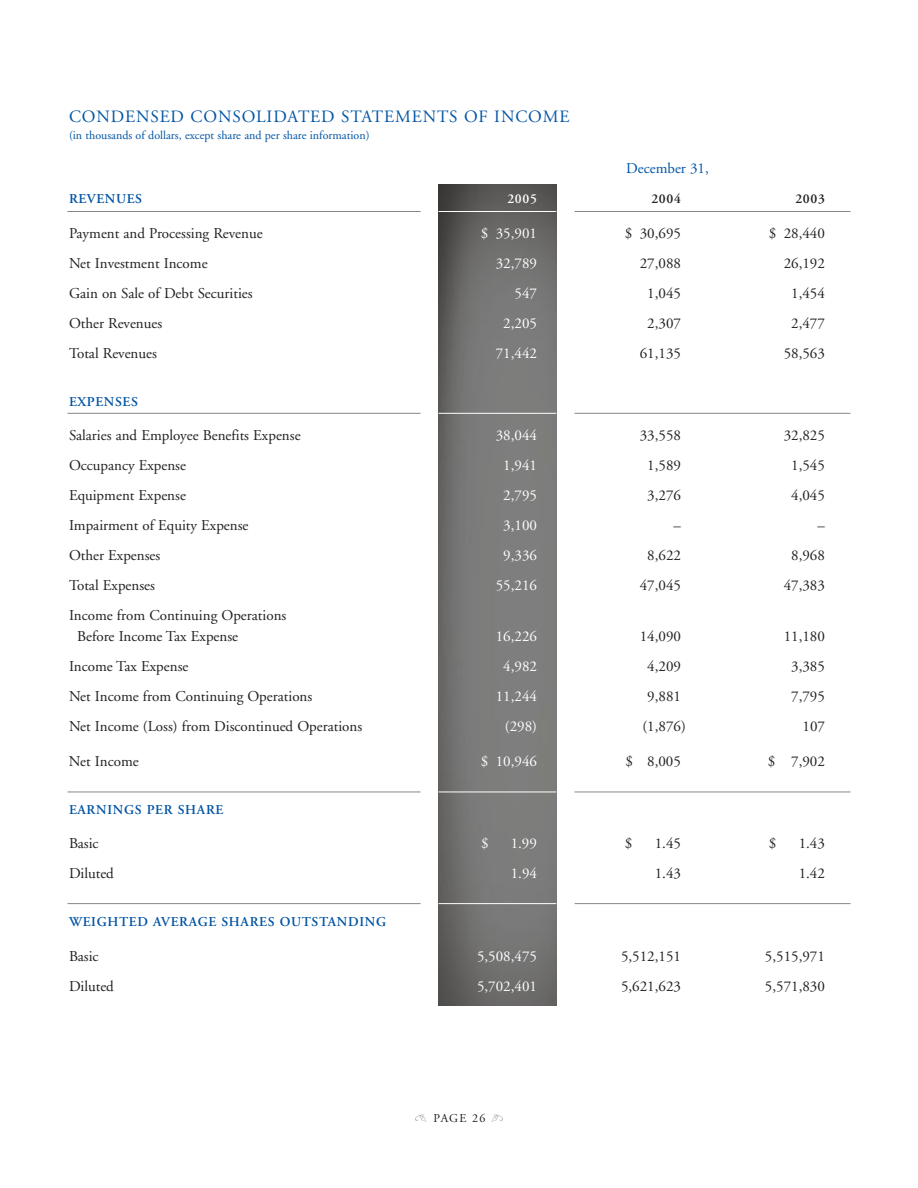
<style>
.page{position:relative;width:918px;height:1188px;background:#fff}
.page>*{position:absolute;margin:0;border:0;box-sizing:border-box;transform-origin:0 0}
.t1{font:17.25px "Adobe Garamond";letter-spacing:.05em;color:#0054a4}
.t2{font:15px/21px "Adobe Garamond";color:#231f20}
.t3{font:15px "Adobe Garamond";color:#fff}
.t4{font:15px "Adobe Garamond";color:#0054a4}
.t5{font:600 13.5px "Adobe Garamond";letter-spacing:.05em;color:#0054a4}
.t6{font:600 13.5px "Adobe Garamond";letter-spacing:.05em;color:#231f20}
.t7{font:600 13.5px "Adobe Garamond";color:#fff}
.t8{font:12px "Adobe Garamond";color:#0054a4}
.t9{font:12px "Adobe Garamond";letter-spacing:.095em;color:#231f20}
.s1{font-family:"Type Embellishments Two Plain";color:#848888}
</style>
<div class="page">
<img style="left:438px;top:185px;width:118px;height:820px">
<hr style="left:575px;top:211px;width:275px;height:1px;background:#848888">
<hr style="left:68px;top:211px;width:353px;height:1px;background:#848888">
<hr style="left:439px;top:211px;width:117px;height:1px;background:#fff">
<hr style="left:575px;top:413px;width:275px;height:1px;background:#848888">
<hr style="left:68px;top:413px;width:353px;height:1px;background:#848888">
<hr style="left:439px;top:413px;width:117px;height:1px;background:#fff">
<hr style="left:575px;top:792px;width:275px;height:1px;background:#848888">
<hr style="left:68px;top:792px;width:353px;height:1px;background:#848888">
<hr style="left:439px;top:792px;width:117px;height:1px;background:#fff">
<hr style="left:575px;top:903px;width:275px;height:1px;background:#848888">
<hr style="left:68px;top:903px;width:353px;height:1px;background:#848888">
<hr style="left:439px;top:903px;width:117px;height:1px;background:#fff">
<p class="t1" style="left:69px;top:110px;width:502px">CONDENSED CONSOLIDATED STATEMENTS OF INCOME</p>
<p class="t8" style="left:69px;top:130px;width:302px">(in thousands of dollars, except share and per share information)</p>
<p class="t4" style="left:626px;top:163px;width:84px">December 31,</p>
<p class="t5" style="left:69px;top:194px;width:75px">REVENUES</p>
<p class="t7" style="left:507px;top:194px;width:31px">2005</p>
<p class="t6" style="left:651px;top:194px;width:31px">2004</p>
<p class="t6" style="left:795px;top:194px;width:31px">2003</p>
<p class="t2" style="left:69px;top:224px;width:195px">Payment and Processing Revenue</p>
<p class="t3" style="left:481px;top:227px;width:58px">$ 35,901</p>
<p class="t2" style="left:625px;top:224px;width:58px">$ 30,695</p>
<p class="t2" style="left:769px;top:224px;width:58px">$ 28,440</p>
<p class="t2" style="left:69px;top:254px;width:140px">Net Investment Income</p>
<p class="t3" style="left:496px;top:257px;width:43px">32,789</p>
<p class="t2" style="left:640px;top:254px;width:43px">27,088</p>
<p class="t2" style="left:784px;top:254px;width:43px">26,192</p>
<p class="t2" style="left:69px;top:284px;width:185px">Gain on Sale of Debt Securities</p>
<p class="t3" style="left:514px;top:287px;width:24px">547</p>
<p class="t2" style="left:647px;top:284px;width:35px">1,045</p>
<p class="t2" style="left:791px;top:284px;width:35px">1,454</p>
<p class="t2" style="left:69px;top:314px;width:95px">Other Revenues</p>
<p class="t3" style="left:503px;top:317px;width:35px">2,205</p>
<p class="t2" style="left:647px;top:314px;width:35px">2,307</p>
<p class="t2" style="left:791px;top:314px;width:35px">2,477</p>
<p class="t2" style="left:69px;top:344px;width:89px">Total Revenues</p>
<p class="t3" style="left:496px;top:347px;width:43px">71,442</p>
<p class="t2" style="left:640px;top:344px;width:43px">61,135</p>
<p class="t2" style="left:784px;top:344px;width:43px">58,563</p>
<p class="t5" style="left:69px;top:396px;width:70px">EXPENSES</p>
<p class="t2" style="left:69px;top:427px;width:233px">Salaries and Employee Benefits Expense</p>
<p class="t3" style="left:496px;top:430px;width:43px">38,044</p>
<p class="t2" style="left:640px;top:427px;width:43px">33,558</p>
<p class="t2" style="left:784px;top:427px;width:43px">32,825</p>
<p class="t2" style="left:69px;top:457px;width:119px">Occupancy Expense</p>
<p class="t3" style="left:503px;top:460px;width:35px">1,941</p>
<p class="t2" style="left:647px;top:457px;width:35px">1,589</p>
<p class="t2" style="left:791px;top:457px;width:35px">1,545</p>
<p class="t2" style="left:69px;top:487px;width:118px">Equipment Expense</p>
<p class="t3" style="left:503px;top:490px;width:35px">2,795</p>
<p class="t2" style="left:647px;top:487px;width:35px">3,276</p>
<p class="t2" style="left:791px;top:487px;width:35px">4,045</p>
<p class="t2" style="left:69px;top:517px;width:181px">Impairment of Equity Expense</p>
<p class="t3" style="left:503px;top:520px;width:35px">3,100</p>
<p class="t2" style="left:674px;top:517px;width:9px">–</p>
<p class="t2" style="left:818px;top:517px;width:9px">–</p>
<p class="t2" style="left:69px;top:547px;width:93px">Other Expenses</p>
<p class="t3" style="left:503px;top:550px;width:35px">9,336</p>
<p class="t2" style="left:647px;top:547px;width:35px">8,622</p>
<p class="t2" style="left:791px;top:547px;width:35px">8,968</p>
<p class="t2" style="left:69px;top:577px;width:88px">Total Expenses</p>
<p class="t3" style="left:496px;top:580px;width:43px">55,216</p>
<p class="t2" style="left:640px;top:577px;width:43px">47,045</p>
<p class="t2" style="left:784px;top:577px;width:43px">47,383</p>
<p class="t2" style="left:77px;top:607px;width:211px;text-indent:-8px">Income from Continuing Operations<br>Before Income Tax Expense</p>
<p class="t3" style="left:496px;top:631px;width:43px">16,226</p>
<p class="t2" style="left:640px;top:628px;width:43px">14,090</p>
<p class="t2" style="left:784px;top:628px;width:43px">11,180</p>
<p class="t2" style="left:69px;top:658px;width:121px">Income Tax Expense</p>
<p class="t3" style="left:503px;top:661px;width:35px">4,982</p>
<p class="t2" style="left:647px;top:658px;width:35px">4,209</p>
<p class="t2" style="left:791px;top:658px;width:35px">3,385</p>
<p class="t2" style="left:69px;top:688px;width:245px">Net Income from Continuing Operations</p>
<p class="t3" style="left:496px;top:691px;width:43px">11,244</p>
<p class="t2" style="left:647px;top:688px;width:35px">9,881</p>
<p class="t2" style="left:791px;top:688px;width:35px">7,795</p>
<p class="t2" style="left:69px;top:718px;width:295px">Net Income (Loss) from Discontinued Operations</p>
<p class="t3" style="left:505px;top:721px;width:34px">(298)</p>
<p class="t2" style="left:642px;top:718px;width:45px">(1,876)</p>
<p class="t2" style="left:803px;top:718px;width:24px">107</p>
<p class="t2" style="left:69px;top:752px;width:71px">Net Income</p>
<p class="t3" style="left:481px;top:755px;width:58px">$ 10,946</p>
<p class="t2" style="left:626px;top:752px;width:57px">$ 8,005</p>
<p class="t2" style="left:768px;top:752px;width:58px">$ 7,902</p>
<p class="t5" style="left:69px;top:804px;width:156px">EARNINGS PER SHARE</p>
<p class="t2" style="left:69px;top:835px;width:31px">Basic</p>
<p class="t3" style="left:481px;top:838px;width:9px">$</p>
<p class="t3" style="left:511px;top:838px;width:28px">1.99</p>
<p class="t2" style="left:625px;top:835px;width:9px">$</p>
<p class="t2" style="left:655px;top:835px;width:28px">1.45</p>
<p class="t2" style="left:769px;top:835px;width:9px">$</p>
<p class="t2" style="left:799px;top:835px;width:28px">1.43</p>
<p class="t2" style="left:69px;top:865px;width:46px">Diluted</p>
<p class="t3" style="left:511px;top:868px;width:28px">1.94</p>
<p class="t2" style="left:655px;top:865px;width:28px">1.43</p>
<p class="t2" style="left:799px;top:865px;width:28px">1.42</p>
<p class="t5" style="left:69px;top:917px;width:319px">WEIGHTED AVERAGE SHARES OUTSTANDING</p>
<p class="t2" style="left:69px;top:947px;width:31px">Basic</p>
<p class="t3" style="left:477px;top:950px;width:61px">5,508,475</p>
<p class="t2" style="left:621px;top:947px;width:61px">5,512,151</p>
<p class="t2" style="left:765px;top:947px;width:62px">5,515,971</p>
<p class="t2" style="left:69px;top:977px;width:46px">Diluted</p>
<p class="t3" style="left:477px;top:980px;width:61px">5,702,401</p>
<p class="t2" style="left:621px;top:977px;width:61px">5,621,623</p>
<p class="t2" style="left:765px;top:977px;width:62px">5,571,830</p>
<p class="t9" style="left:415px;top:1113px;width:90px"><span class="s1">ƒ</span> PAGE 26 <span class="s1">%</span></p>
</div>
